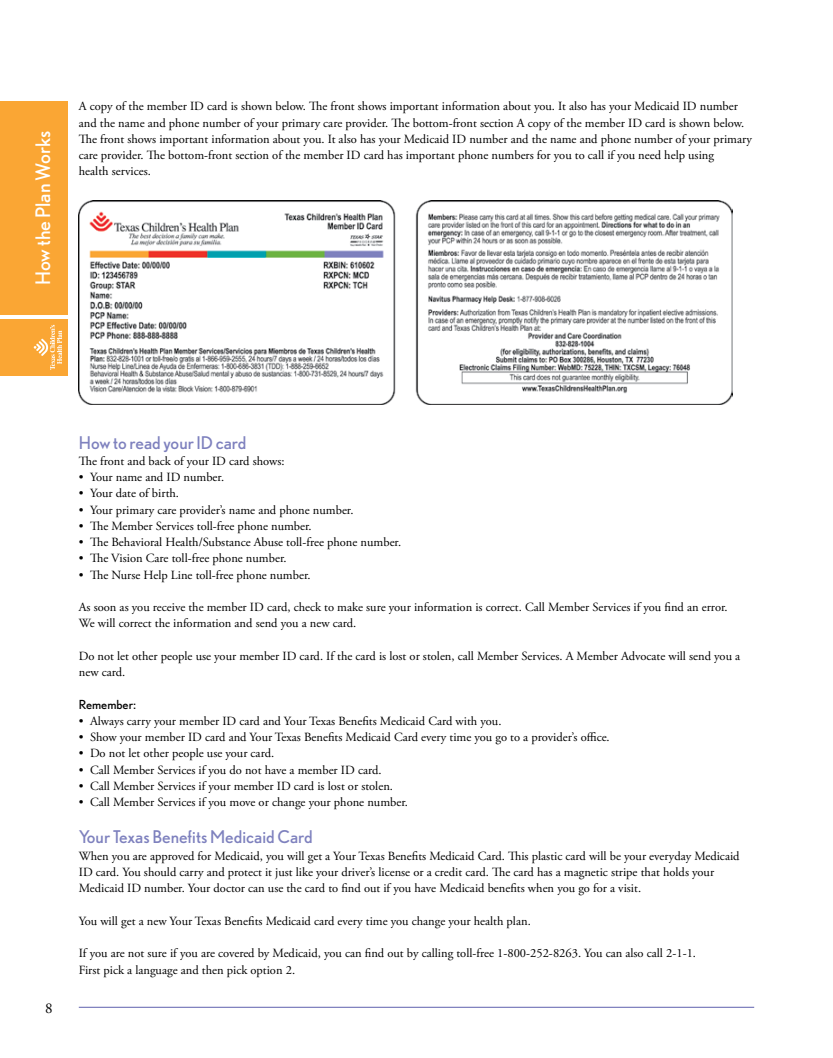
<style>
.page{position:relative;width:833px;height:1058px;background:#fff}
.page>*{position:absolute;margin:0;border:0;box-sizing:border-box;transform-origin:0 0}
.t1{font:20px "Nobel";color:#fff}
.t2{font:17.5px "Nobel";color:#7e81be}
.t3{font:15px "Adobe Garamond Pro";color:#000}
.t4{font:12.5px/16.2px "Adobe Garamond Pro";color:#000}
.t5{font:12.5px "Nobel";color:#000}
</style>
<div class="page">
<hr style="left:79px;top:1006px;width:675px;height:2px;background:#7e81be">
<div style="left:0;top:319px;width:68px;height:56px;background:#faa634"></div>
<svg style="left:34px;top:325px;width:28px;height:45px"></svg>
<div style="left:0;top:101px;width:68px;height:214px;background:#faa634"></div>
<img style="left:79px;top:200px;width:653px;height:204px">
<h1 class="t1" style="left:31px;top:285px;width:156px;rotate:-90deg">How the Plan Works</h1>
<p class="t4" style="left:79px;top:99px;width:674px">A copy of the member ID card is shown below. The front shows important information about you. It also has your Medicaid ID number and the name and phone number of your primary care provider. The bottom-front section A copy of the member ID card is shown below.<br>The front shows important information about you. It also has your Medicaid ID number and the name and phone number of your primary care provider. The bottom-front section of the member ID card has important phone numbers for you to call if you need help using<br>health services.</p>
<p class="t3" style="left:45px;top:999px;width:9px">8</p>
<h2 class="t2" style="left:79px;top:432px;width:169px">How to read your ID card</h2>
<p class="t4" style="left:79px;top:453px;width:207px">The front and back of your ID card shows:</p>
<p class="t4" style="left:79px;top:469px;width:147px">• Your name and ID number.</p>
<p class="t4" style="left:79px;top:485px;width:102px">• Your date of birth.</p>
<p class="t4" style="left:79px;top:502px;width:276px">• Your primary care provider’s name and phone number.</p>
<p class="t4" style="left:79px;top:518px;width:234px">• The Member Services toll-free phone number.</p>
<p class="t4" style="left:79px;top:534px;width:324px">• The Behavioral Health/Substance Abuse toll-free phone number.</p>
<p class="t4" style="left:79px;top:550px;width:209px">• The Vision Care toll-free phone number.</p>
<p class="t4" style="left:79px;top:567px;width:233px">• The Nurse Help Line toll-free phone number.</p>
<p class="t4" style="left:79px;top:599px;width:650px">As soon as you receive the member ID card, check to make sure your information is correct. Call Member Services if you find an error.<br>We will correct the information and send you a new card.</p>
<p class="t4" style="left:79px;top:648px;width:663px">Do not let other people use your member ID card. If the card is lost or stolen, call Member Services. A Member Advocate will send you a new card.</p>
<p class="t5" style="left:79px;top:696px;width:59px">Remember:</p>
<p class="t4" style="left:79px;top:713px;width:424px">• Always carry your member ID card and Your Texas Benefits Medicaid Card with you.</p>
<p class="t4" style="left:79px;top:729px;width:532px">• Show your member ID card and Your Texas Benefits Medicaid Card every time you go to a provider’s office.</p>
<p class="t4" style="left:79px;top:745px;width:197px">• Do not let other people use your card.</p>
<p class="t4" style="left:79px;top:762px;width:304px">• Call Member Services if you do not have a member ID card.</p>
<p class="t4" style="left:79px;top:778px;width:316px">• Call Member Services if your member ID card is lost or stolen.</p>
<p class="t4" style="left:79px;top:794px;width:330px">• Call Member Services if you move or change your phone number.</p>
<h2 class="t2" style="left:79px;top:826px;width:235px">Your Texas Benefits Medicaid Card</h2>
<p class="t4" style="left:79px;top:848px;width:662px">When you are approved for Medicaid, you will get a Your Texas Benefits Medicaid Card. This plastic card will be your everyday Medicaid<br>ID card. You should carry and protect it just like your driver’s license or a credit card. The card has a magnetic stripe that holds your<br>Medicaid ID number. Your doctor can use the card to find out if you have Medicaid benefits when you go for a visit.</p>
<p class="t4" style="left:79px;top:913px;width:453px">You will get a new Your Texas Benefits Medicaid card every time you change your health plan.</p>
<p class="t4" style="left:79px;top:945px;width:618px">If you are not sure if you are covered by Medicaid, you can find out by calling toll-free 1-800-252-8263. You can also call 2-1-1.<br>First pick a language and then pick option 2.</p>
</div>
